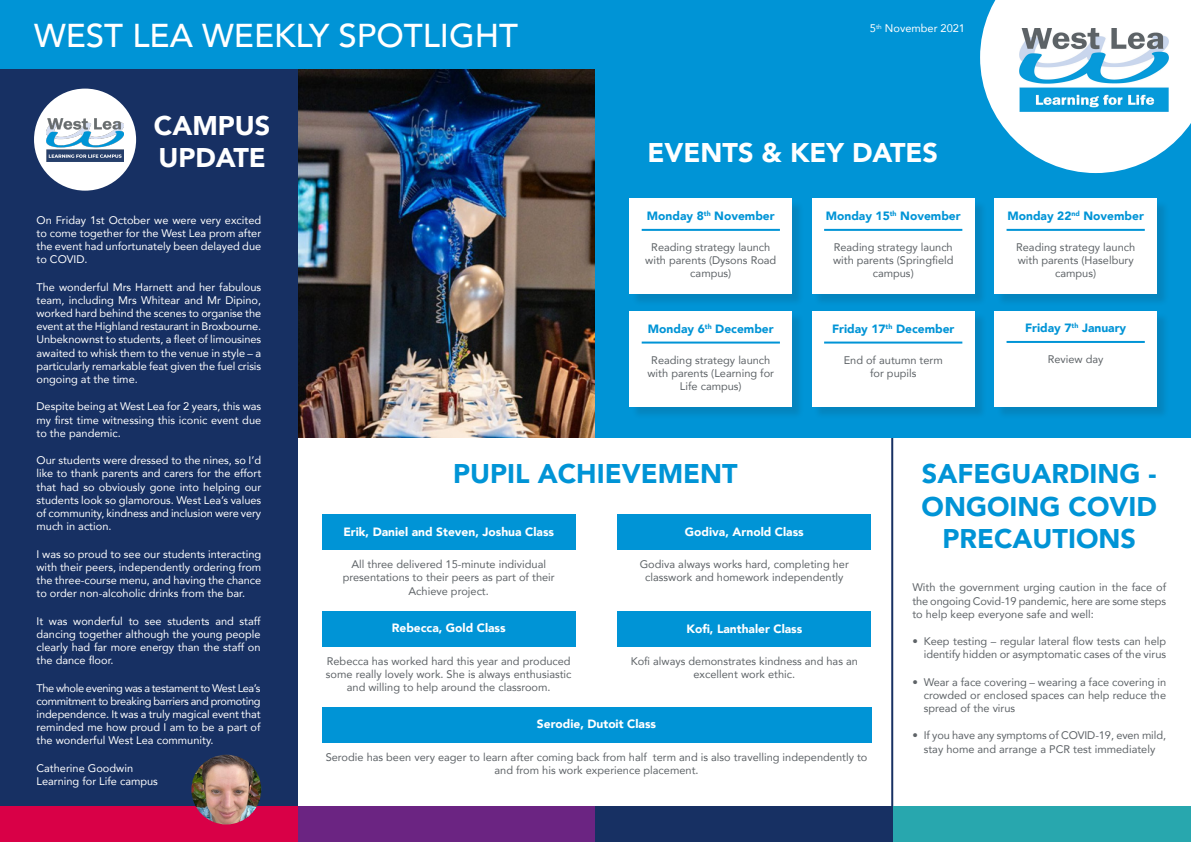
<style>
.page{position:relative;width:1191px;height:842px;background:#fff}
.page>*{position:absolute;margin:0;border:0;box-sizing:border-box;transform-origin:0 0}
.Page_Titles{font:500 33px "Avenir";color:#fff}
.Paragraph_Style_6{font:900 27px/32.4px "Avenir";color:#0094d6;text-align:center}
.Paragraph_Style_6-2{font:900 27px/32.4px "Avenir";color:#fff}
.Paragraph_Style_1{font:900 12px "Avenir";color:#fff}
.Month_Header{font:900 12px "Avenir";color:#0094d6}
.Body{font:11px/13.2px "Avenir";color:#fff;text-align:justify}
.Body-2{font:11px/13.2px "Avenir";color:#5e6367;text-align:center}
</style>
<div class="page">
<hr style="left:891px;top:429px;width:2px;height:408px;background:#173063">
<img style="left:298px;top:68px;width:297px;height:370px">
<div style="left:0;top:0;width:298px;height:816px;background:#173063"></div>
<div style="left:34px;top:89px;width:102px;height:102px;background:#fff;border-radius:50%"></div>
<img style="left:47px;top:118px;width:76px;height:43px">
<div style="left:595px;top:54px;width:596px;height:384px;background:#0094d6"></div>
<div style="left:0;top:806px;width:298px;height:36px;background:#d90047"></div>
<div style="left:298px;top:806px;width:297px;height:36px;background:#6b2482"></div>
<div style="left:893px;top:806px;width:298px;height:36px;background:#28a7ae"></div>
<div style="left:595px;top:806px;width:298px;height:36px;background:#173063"></div>
<div style="left:0;top:0;width:1191px;height:68px;background:#0094d6"></div>
<svg style="left:980px;top:0;width:211px;height:174px"></svg>
<img style="left:1019px;top:28px;width:149px;height:83px">
<div style="left:322px;top:515px;width:253px;height:35px;background:#0094d6"></div>
<div style="left:322px;top:611px;width:253px;height:35px;background:#0094d6"></div>
<div style="left:617px;top:612px;width:254px;height:35px;background:#0094d6"></div>
<div style="left:322px;top:707px;width:549px;height:35px;background:#0094d6"></div>
<div style="left:617px;top:514px;width:254px;height:36px;background:#0094d6"></div>
<div style="left:631px;top:200px;width:173px;height:107px;background:#231f20;opacity:.13"></div>
<div style="left:629px;top:198px;width:163px;height:96px;background:#fff"></div>
<hr style="left:641px;top:229px;width:139px;height:2px;background:#0094d6">
<div style="left:813px;top:200px;width:174px;height:107px;background:#231f20;opacity:.13"></div>
<div style="left:812px;top:198px;width:162px;height:96px;background:#fff"></div>
<hr style="left:824px;top:229px;width:138px;height:2px;background:#0094d6">
<div style="left:996px;top:200px;width:173px;height:107px;background:#231f20;opacity:.13"></div>
<div style="left:994px;top:198px;width:163px;height:96px;background:#fff"></div>
<div style="left:631px;top:312px;width:173px;height:107px;background:#231f20;opacity:.13"></div>
<div style="left:629px;top:311px;width:163px;height:96px;background:#fff"></div>
<hr style="left:1006px;top:229px;width:138px;height:2px;background:#0094d6">
<hr style="left:641px;top:342px;width:139px;height:2px;background:#0094d6">
<div style="left:813px;top:312px;width:174px;height:107px;background:#038ac7"></div>
<div style="left:812px;top:311px;width:162px;height:96px;background:#fff"></div>
<hr style="left:824px;top:342px;width:138px;height:2px;background:#0094d6">
<img style="left:191px;top:755px;width:70px;height:69px;border-radius:35px">
<div style="left:996px;top:312px;width:173px;height:107px;background:#231f20;opacity:.13"></div>
<div style="left:994px;top:311px;width:163px;height:96px;background:#fff"></div>
<hr style="left:1006px;top:341px;width:138px;height:2px;background:#0094d6">
<p class="Page_Titles" style="left:34px;top:7px;width:486px">WEST LEA WEEKLY SPOTLIGHT</p>
<p class="Body" style="left:870px;top:22px;width:97px">5<sup>th</sup> November 2021</p>
<p class="Paragraph_Style_6-2" style="left:154px;top:109px;width:118px">CAMPUS<br>UPDATE</p>
<p class="Body" style="left:36px;top:213px;width:226px">On Friday 1st October we were very excited to come together for the West Lea prom after the event had unfortunately been delayed due to COVID.</p>
<p class="Body" style="left:36px;top:280px;width:226px">The wonderful Mrs Harnett and her fabulous team, including Mrs Whitear and Mr Dipino, worked hard behind the scenes to organise the event at the Highland restaurant in Broxbourne.<br>Unbeknownst to students, a fleet of limousines awaited to whisk them to the venue in style – a particularly remarkable feat given the fuel crisis ongoing at the time.</p>
<p class="Body" style="left:36px;top:400px;width:226px">Despite being at West Lea for 2 years, this was my first time witnessing this iconic event due to the pandemic.</p>
<p class="Body" style="left:36px;top:453px;width:226px">Our students were dressed to the nines, so I’d like to thank parents and carers for the effort that had so obviously gone into helping our students look so glamorous. West Lea’s values of community, kindness and inclusion were very much in action.</p>
<p class="Body" style="left:36px;top:547px;width:226px">I was so proud to see our students interacting with their peers, independently ordering from the three-course menu, and having the chance to order non-alcoholic drinks from the bar.</p>
<p class="Body" style="left:36px;top:614px;width:226px">It was wonderful to see students and staff dancing together although the young people clearly had far more energy than the staff on the dance floor.</p>
<p class="Body" style="left:36px;top:681px;width:226px">The whole evening was a testament to West Lea’s commitment to breaking barriers and promoting independence. It was a truly magical event that reminded me how proud I am to be a part of the wonderful West Lea community.</p>
<p class="Body" style="left:36px;top:761px;width:98px">Catherine Goodwin</p>
<p class="Body" style="left:36px;top:774px;width:123px">Learning for Life campus</p>
<p class="Paragraph_Style_6-2" style="left:647px;top:136px;width:292px">EVENTS &amp; KEY DATES</p>
<p class="Month_Header" style="left:647px;top:206px;width:129px">Monday 8<sup>th</sup> November</p>
<p class="Month_Header" style="left:826px;top:206px;width:136px">Monday 15<sup>th</sup> November</p>
<p class="Month_Header" style="left:1007px;top:206px;width:138px">Monday 22<sup>nd</sup> November</p>
<p class="Body-2" style="left:645px;top:240px;width:133px">Reading strategy launch with parents (Dysons Road campus)</p>
<p class="Body-2" style="left:833px;top:240px;width:122px">Reading strategy launch with parents (Springfield campus)</p>
<p class="Body-2" style="left:1016px;top:240px;width:121px">Reading strategy launch with parents (Haselbury campus)</p>
<p class="Month_Header" style="left:648px;top:319px;width:127px">Monday 6<sup>th</sup> December</p>
<p class="Month_Header" style="left:832px;top:319px;width:124px">Friday 17<sup>th</sup> December</p>
<p class="Month_Header" style="left:1025px;top:318px;width:103px">Friday 7<sup>th</sup> January</p>
<p class="Body-2" style="left:647px;top:353px;width:128px">Reading strategy launch with parents (Learning for<br>Life campus)</p>
<p class="Body-2" style="left:843px;top:353px;width:101px">End of autumn term for pupils</p>
<p class="Body-2" style="left:1047px;top:352px;width:57px">Review day</p>
<p class="Paragraph_Style_6" style="left:453px;top:457px;width:286px">PUPIL ACHIEVEMENT</p>
<p class="Paragraph_Style_1" style="left:343px;top:521px;width:212px">Erik, Daniel and Steven, Joshua Class</p>
<p class="Body-2" style="left:343px;top:557px;width:214px">All three delivered 15-minute individual presentations to their peers as part of their<br>Achieve project.</p>
<p class="Paragraph_Style_1" style="left:392px;top:618px;width:116px">Rebecca, Gold Class</p>
<p class="Body-2" style="left:326px;top:654px;width:247px">Rebecca has worked hard this year and produced some really lovely work. She is always enthusiastic and willing to help around the classroom.</p>
<p class="Paragraph_Style_1" style="left:685px;top:521px;width:120px">Godiva, Arnold Class</p>
<p class="Body-2" style="left:640px;top:557px;width:211px">Godiva always works hard, completing her classwork and homework independently</p>
<p class="Paragraph_Style_1" style="left:686px;top:618px;width:117px">Kofi, Lanthaler Class</p>
<p class="Body-2" style="left:631px;top:654px;width:229px">Kofi always demonstrates kindness and has an excellent work ethic.</p>
<p class="Paragraph_Style_1" style="left:537px;top:714px;width:121px">Serodie, Dutoit Class</p>
<p class="Body-2" style="left:326px;top:750px;width:543px">Serodie has been very eager to learn after coming back from half term and is also travelling independently to and from his work experience placement.</p>
<p class="Paragraph_Style_6" style="left:921px;top:457px;width:237px">SAFEGUARDING -<br>ONGOING COVID<br>PRECAUTIONS</p>
<p class="Body-2" style="left:912px;top:581px;width:255px;text-align:justify">With the government urging caution in the face of the ongoing Covid-19 pandemic, here are some steps to help keep everyone safe and well:</p>
<p class="Body-2" style="left:912px;top:634px;width:255px;text-align:right">• Keep testing – regular lateral flow tests can help identify hidden or asymptomatic cases of the virus</p>
<p class="Body-2" style="left:923px;top:675px;width:244px;text-align:justify;text-indent:-11px">• Wear a face covering – wearing a face covering in crowded or enclosed spaces can help reduce the spread of the virus</p>
<p class="Body-2" style="left:912px;top:729px;width:255px">• If you have any symptoms of COVID-19, even mild, stay home and arrange a PCR test immediately</p>
</div>
